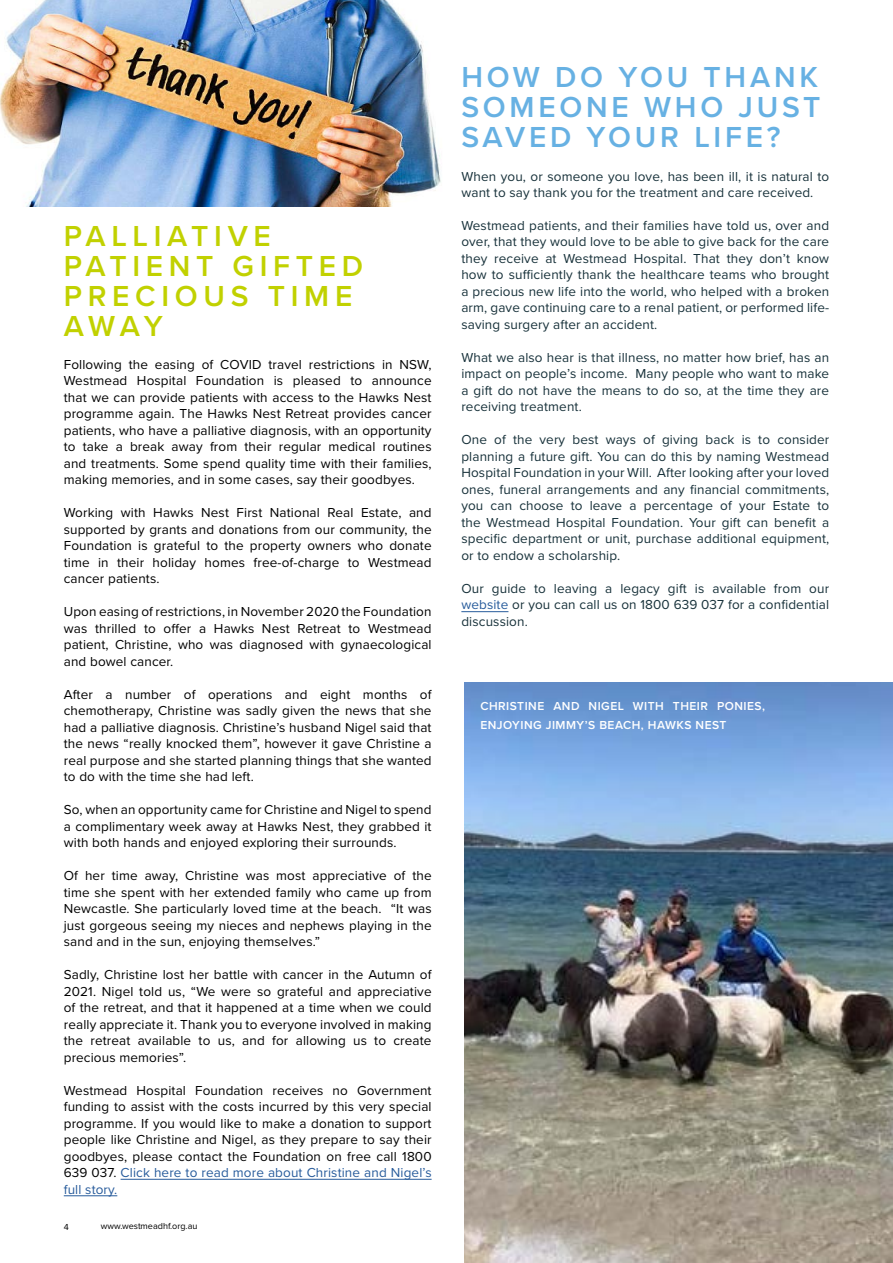
<style>
.page{position:relative;width:893px;height:1263px;background:#fff}
.page>*{position:absolute;margin:0;border:0;box-sizing:border-box;transform-origin:0 0}
.t1{font:600 30px/30px "Proxima Nova";letter-spacing:.125em;color:#67b1e3;text-align:justify}
.t2{font:600 30px/30px "Proxima Nova";letter-spacing:.19em;color:#c1d100}
.t3{font:13.5px/16.5px "Proxima Nova";letter-spacing:.01em;color:#000;text-align:justify}
.t4{font:13.5px/16.5px "Proxima Nova";letter-spacing:.01em;color:#17313a;text-align:justify}
.t5{font:600 12px/18.8px "Proxima Nova";letter-spacing:.04em;color:#fff}
.t6{font:9px "Proxima Nova";color:#000}
.s1{color:#275b9b}
</style>
<div class="page">
<img style="left:465px;top:682px;width:428px;height:581px">
<hr style="left:121px;top:1179px;width:311px;height:1px;background:#275b9b">
<hr style="left:64px;top:1195px;width:53px;height:1px;background:#275b9b">
<hr style="left:461px;top:611px;width:47px;height:1px;background:#275b9b">
<img style="left:0;top:0;width:441px;height:207px">
<h1 class="t2" style="left:64px;top:220px;width:301px">PALLIATIVE<br>PATIENT GIFTED<br>PRECIOUS TIME<br>AWAY</h1>
<p class="t3" style="left:64px;top:355px;width:369px">Following the easing of COVID travel restrictions in NSW, Westmead Hospital Foundation is pleased to announce that we can provide patients with access to the Hawks Nest programme again. The Hawks Nest Retreat provides cancer patients, who have a palliative diagnosis, with an opportunity to take a break away from their regular medical routines and treatments. Some spend quality time with their families, making memories, and in some cases, say their goodbyes.</p>
<p class="t3" style="left:64px;top:504px;width:369px">Working with Hawks Nest First National Real Estate, and supported by grants and donations from our community, the Foundation is grateful to the property owners who donate time in their holiday homes free-of-charge to Westmead cancer patients.</p>
<p class="t3" style="left:64px;top:603px;width:369px">Upon easing of restrictions, in November 2020 the Foundation was thrilled to offer a Hawks Nest Retreat to Westmead patient, Christine, who was diagnosed with gynaecological and bowel cancer.</p>
<p class="t3" style="left:64px;top:685px;width:369px">After a number of operations and eight months of chemotherapy, Christine was sadly given the news that she had a palliative diagnosis. Christine’s husband Nigel said that the news “really knocked them”, however it gave Christine a real purpose and she started planning things that she wanted to do with the time she had left.</p>
<p class="t3" style="left:64px;top:801px;width:369px">So, when an opportunity came for Christine and Nigel to spend a complimentary week away at Hawks Nest, they grabbed it with both hands and enjoyed exploring their surrounds.</p>
<p class="t3" style="left:64px;top:867px;width:369px">Of her time away, Christine was most appreciative of the time she spent with her extended family who came up from Newcastle. She particularly loved time at the beach. “It was just gorgeous seeing my nieces and nephews playing in the sand and in the sun, enjoying themselves.”</p>
<p class="t3" style="left:64px;top:966px;width:369px">Sadly, Christine lost her battle with cancer in the Autumn of 2021. Nigel told us, “We were so grateful and appreciative of the retreat, and that it happened at a time when we could really appreciate it. Thank you to everyone involved in making the retreat available to us, and for allowing us to create precious memories”.</p>
<p class="t3" style="left:64px;top:1081px;width:369px">Westmead Hospital Foundation receives no Government funding to assist with the costs incurred by this very special programme. If you would like to make a donation to support people like Christine and Nigel, as they prepare to say their goodbyes, please contact the Foundation on free call 1800<br>639 037. <span class="s1">Click here to read more about Christine and Nigel’s full story.</span></p>
<p class="t6" style="left:64px;top:1220px;width:7px">4</p>
<p class="t6" style="left:101px;top:1219px;width:98px">www.westmeadhf.org.au</p>
<h1 class="t1" style="left:461px;top:62px;width:361px">HOW DO YOU THANK SOMEONE WHO JUST SAVED YOUR LIFE?</h1>
<p class="t4" style="left:461px;top:167px;width:369px">When you, or someone you love, has been ill, it is natural to want to say thank you for the treatment and care received.</p>
<p class="t4" style="left:461px;top:217px;width:369px">Westmead patients, and their families have told us, over and over, that they would love to be able to give back for the care they receive at Westmead Hospital. That they don’t know how to sufficiently thank the healthcare teams who brought a precious new life into the world, who helped with a broken arm, gave continuing care to a renal patient, or performed life&shy;saving surgery after an accident.</p>
<p class="t4" style="left:461px;top:349px;width:369px">What we also hear is that illness, no matter how brief, has an impact on people’s income. Many people who want to make a gift do not have the means to do so, at the time they are receiving treatment.</p>
<p class="t4" style="left:461px;top:431px;width:369px">One of the very best ways of giving back is to consider planning a future gift. You can do this by naming Westmead Hospital Foundation in your Will. After looking after your loved ones, funeral arrangements and any financial commitments, you can choose to leave a percentage of your Estate to the Westmead Hospital Foundation. Your gift can benefit a specific department or unit, purchase additional equipment, or to endow a scholarship.</p>
<p class="t4" style="left:461px;top:580px;width:369px">Our guide to leaving a legacy gift is available from our <span class="s1">website</span> or you can call us on 1800 639 037 for a confidential discussion.</p>
<p class="t5" style="left:480px;top:696px;width:286px">CHRISTINE AND NIGEL WITH THEIR PONIES,<br>ENJOYING JIMMY’S BEACH, HAWKS NEST</p>
</div>
